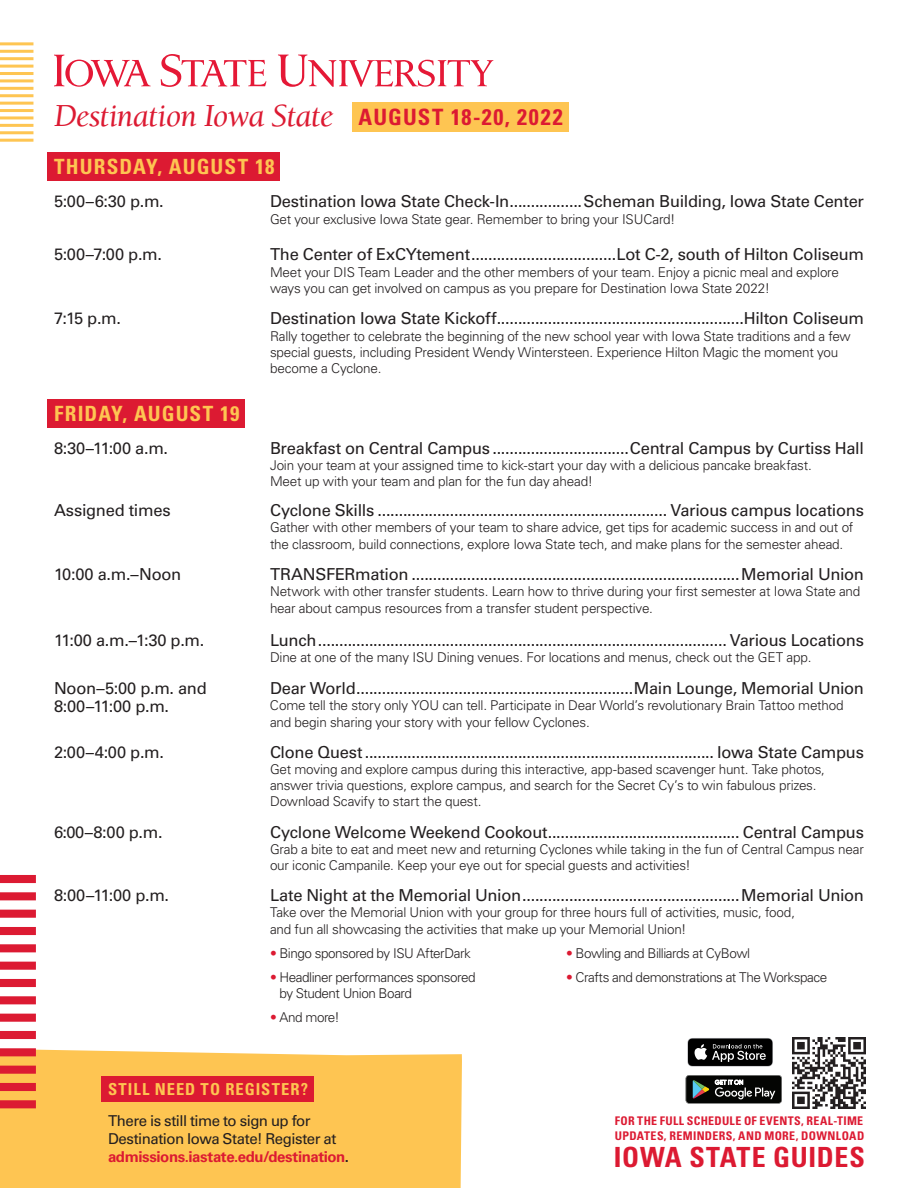
<style>
.page{position:relative;width:918px;height:1188px;background:#fff}
.page>*{position:absolute;margin:0;border:0;box-sizing:border-box;transform-origin:0 0}
.t1{font:italic 33px "Berkeley Std";letter-spacing:-.02em;color:#dc1a32}
.Subhead___Cardinal{font:700 condensed 27.75px "Univers LT Std";letter-spacing:.025em;color:#dc1a32}
.Subhead___Shading_Go{font:700 condensed 22.5px "Univers LT Std";letter-spacing:.065em;color:#dc1a32}
.Sub-subhead___Shadin{font:700 condensed 21px "Univers LT Std";letter-spacing:.05em;color:#fec552}
.t2{font:16.5px "Univers LT Std";letter-spacing:-.015em;color:#231f20}
.Subhead___Shading_Ca{font:700 condensed 16.5px "Univers LT Std";letter-spacing:.06em;color:#fec552}
.Body_Copy{font:15px/18px "Univers LT Std";letter-spacing:-.035em;color:#231f20}
.t3{font:300 13.5px/16.2px "Univers LT Std";letter-spacing:-.015em;color:#231f20}
.t4{font:300 13.5px/16.2px "Univers LT Std";letter-spacing:-.035em;color:#231f20}
.Subhead___Cardinal-2{font:700 condensed 11.85px/14.5px "Univers LT Std";letter-spacing:.03em;color:#dc1a32}
.s1{color:#dc1a32}
.s2{font-weight:700;color:#dc1a32}
.s3{font-weight:700}
</style>
<div class="page">
<svg style="left:54px;top:55px;width:97px;height:32px"></svg>
<svg style="left:161px;top:54px;width:105px;height:33px"></svg>
<svg style="left:278px;top:55px;width:215px;height:32px"></svg>
<hr style="left:0;top:42px;width:33px;height:3px;background:#fec552">
<hr style="left:0;top:50px;width:33px;height:3px;background:#fec552">
<hr style="left:0;top:57px;width:33px;height:3px;background:#fec552">
<hr style="left:0;top:65px;width:33px;height:3px;background:#fec552">
<hr style="left:0;top:72px;width:33px;height:3px;background:#fec552">
<hr style="left:0;top:79px;width:33px;height:3px;background:#fec552">
<hr style="left:0;top:87px;width:33px;height:3px;background:#fec552">
<hr style="left:0;top:94px;width:33px;height:3px;background:#fec552">
<hr style="left:0;top:102px;width:33px;height:3px;background:#fec552">
<hr style="left:0;top:109px;width:33px;height:3px;background:#fec552">
<hr style="left:0;top:116px;width:33px;height:3px;background:#fec552">
<hr style="left:0;top:124px;width:33px;height:3px;background:#fec552">
<hr style="left:0;top:131px;width:33px;height:3px;background:#fec552">
<hr style="left:0;top:139px;width:33px;height:3px;background:#fec552">
<div style="left:352px;top:102px;width:216px;height:30px;background:#fec552"></div>
<div style="left:0;top:1049px;width:459px;height:139px;background:#fec552"></div>
<div style="left:101px;top:1076px;width:213px;height:26px;background:#dc1a32"></div>
<div style="left:0;top:875px;width:36px;height:8px;background:#dc1a32"></div>
<div style="left:0;top:892px;width:36px;height:8px;background:#dc1a32"></div>
<div style="left:0;top:910px;width:36px;height:8px;background:#dc1a32"></div>
<div style="left:0;top:927px;width:36px;height:8px;background:#dc1a32"></div>
<div style="left:0;top:944px;width:36px;height:8px;background:#dc1a32"></div>
<div style="left:0;top:962px;width:36px;height:8px;background:#dc1a32"></div>
<div style="left:0;top:979px;width:36px;height:8px;background:#dc1a32"></div>
<div style="left:0;top:996px;width:36px;height:8px;background:#dc1a32"></div>
<div style="left:0;top:1014px;width:36px;height:8px;background:#dc1a32"></div>
<div style="left:0;top:1031px;width:36px;height:8px;background:#dc1a32"></div>
<div style="left:0;top:1048px;width:36px;height:8px;background:#dc1a32"></div>
<div style="left:0;top:1066px;width:36px;height:8px;background:#dc1a32"></div>
<div style="left:0;top:1083px;width:36px;height:8px;background:#dc1a32"></div>
<div style="left:0;top:1100px;width:36px;height:8px;background:#dc1a32"></div>
<img style="left:792px;top:1037px;width:73px;height:72px">
<svg style="left:686px;top:1075px;width:96px;height:29px;background:#323532"></svg>
<svg style="left:687px;top:1038px;width:86px;height:29px;background:#363636"></svg>
<div style="left:47px;top:152px;width:233px;height:29px;background:#dc1a32"></div>
<div style="left:47px;top:399px;width:198px;height:28px;background:#dc1a32"></div>
<p class="t1" style="left:54px;top:98px;width:281px">Destination Iowa State</p>
<p class="Subhead___Shading_Go" style="left:358px;top:103px;width:206px">AUGUST 18-20, 2022</p>
<p class="Sub-subhead___Shadin" style="left:54px;top:154px;width:222px">THURSDAY, AUGUST 18</p>
<p class="t2" style="left:54px;top:192px;width:111px">5:00–6:30 p.m.</p>
<p class="t2" style="left:270px;top:192px;width:596px">Destination Iowa State Check-In.................Scheman Building, Iowa State Center</p>
<p class="t3" style="left:270px;top:211px;width:407px">Get your exclusive Iowa State gear. Remember to bring your ISUCard!</p>
<p class="t2" style="left:54px;top:245px;width:110px">5:00–7:00 p.m.</p>
<p class="t2" style="left:270px;top:245px;width:595px">The Center of ExCYtement..................................Lot C-2, south of Hilton Coliseum</p>
<p class="t3" style="left:270px;top:264px;width:570px">Meet your DIS Team Leader and the other members of your team. Enjoy a picnic meal and explore ways you can get involved on campus as you prepare for Destination Iowa State 2022!</p>
<p class="t2" style="left:54px;top:309px;width:69px">7:15 p.m.</p>
<p class="t2" style="left:270px;top:309px;width:595px">Destination Iowa State Kickoff..........................................................Hilton Coliseum</p>
<p class="t3" style="left:270px;top:328px;width:582px">Rally together to celebrate the beginning of the new school year with Iowa State traditions and a few special guests, including President Wendy Wintersteen. Experience Hilton Magic the moment you become a Cyclone.</p>
<p class="Sub-subhead___Shadin" style="left:54px;top:400px;width:187px">FRIDAY, AUGUST 19</p>
<p class="t2" style="left:54px;top:438px;width:116px">8:30–11:00 a.m.</p>
<p class="t2" style="left:270px;top:438px;width:596px">Breakfast on Central Campus ................................Central Campus by Curtiss Hall</p>
<p class="t3" style="left:270px;top:457px;width:543px">Join your team at your assigned time to kick-start your day with a delicious pancake breakfast.<br>Meet up with your team and plan for the fun day ahead!</p>
<p class="t2" style="left:54px;top:500px;width:118px">Assigned times</p>
<p class="t2" style="left:270px;top:500px;width:595px">Cyclone Skills .................................................................... Various campus locations</p>
<p class="t3" style="left:270px;top:519px;width:585px">Gather with other members of your team to share advice, get tips for academic success in and out of the classroom, build connections, explore Iowa State tech, and make plans for the semester ahead.</p>
<p class="t2" style="left:54px;top:565px;width:129px">10:00 a.m.–Noon</p>
<p class="t2" style="left:270px;top:565px;width:595px">TRANSFERmation .............................................................................Memorial Union</p>
<p class="t3" style="left:270px;top:583px;width:592px">Network with other transfer students. Learn how to thrive during your first semester at Iowa State and hear about campus resources from a transfer student perspective.</p>
<p class="t2" style="left:54px;top:630px;width:152px">11:00 a.m.–1:30 p.m.</p>
<p class="t2" style="left:270px;top:630px;width:595px">Lunch................................................................................................ Various Locations</p>
<p class="t3" style="left:270px;top:649px;width:543px">Dine at one of the many ISU Dining venues. For locations and menus, check out the GET app.</p>
<p class="t2" style="left:54px;top:679px;width:154px">Noon–5:00 p.m. and</p>
<p class="t2" style="left:270px;top:679px;width:596px">Dear World.................................................................Main Lounge, Memorial Union</p>
<p class="t2" style="left:54px;top:696px;width:117px">8:00–11:00 p.m.</p>
<p class="t3" style="left:270px;top:698px;width:575px">Come tell the story only YOU can tell. Participate in Dear World’s revolutionary Brain Tattoo method</p>
<p class="t3" style="left:270px;top:714px;width:321px">and begin sharing your story with your fellow Cyclones.</p>
<p class="t2" style="left:54px;top:742px;width:112px">2:00–4:00 p.m.</p>
<p class="t2" style="left:270px;top:742px;width:596px">Clone Quest.................................................................................. Iowa State Campus</p>
<p class="t3" style="left:270px;top:761px;width:557px">Get moving and explore campus during this interactive, app-based scavenger hunt. Take photos, answer trivia questions, explore campus, and search for the Secret Cy’s to win fabulous prizes.<br>Download Scavify to start the quest.</p>
<p class="t2" style="left:54px;top:822px;width:110px">6:00–8:00 p.m.</p>
<p class="t2" style="left:270px;top:822px;width:595px">Cyclone Welcome Weekend Cookout............................................. Central Campus</p>
<p class="t3" style="left:270px;top:841px;width:595px">Grab a bite to eat and meet new and returning Cyclones while taking in the fun of Central Campus near</p>
<p class="t3" style="left:270px;top:857px;width:422px">our iconic Campanile. Keep your eye out for special guests and activities!</p>
<p class="t2" style="left:54px;top:886px;width:117px">8:00–11:00 p.m.</p>
<p class="t2" style="left:270px;top:886px;width:595px">Late Night at the Memorial Union...................................................Memorial Union</p>
<p class="t3" style="left:270px;top:905px;width:527px">Take over the Memorial Union with your group for three hours full of activities, music, food,</p>
<p class="t3" style="left:270px;top:921px;width:418px">and fun all showcasing the activities that make up your Memorial Union!</p>
<p class="t4" style="left:270px;top:945px;width:202px"><span class="s1">•</span> Bingo sponsored by ISU AfterDark</p>
<p class="t4" style="left:279px;top:969px;width:198px;text-indent:-9px"><span class="s1">•</span> Headliner performances sponsored by Student Union Board</p>
<p class="t3" style="left:270px;top:1009px;width:71px"><span class="s1">•</span> And more!</p>
<p class="t4" style="left:566px;top:945px;width:186px"><span class="s1">•</span> Bowling and Billiards at CyBowl</p>
<p class="t4" style="left:566px;top:969px;width:263px"><span class="s1">•</span> Crafts and demonstrations at The Workspace</p>
<p class="Subhead___Shading_Ca" style="left:108px;top:1079px;width:202px">STILL NEED TO REGISTER?</p>
<p class="Body_Copy" style="left:108px;top:1112px;width:243px">There is still time to sign up for<br>Destination Iowa State! Register at <span class="s2">admissions.iastate.edu/destination</span><span class="s3">.</span></p>
<p class="Subhead___Cardinal-2" style="left:615px;top:1114px;width:251px">FOR THE FULL SCHEDULE OF EVENTS, REAL-TIME<br>UPDATES, REMINDERS, AND MORE, DOWNLOAD</p>
<p class="Subhead___Cardinal" style="left:614px;top:1140px;width:253px">IOWA STATE GUIDES</p>
</div>
